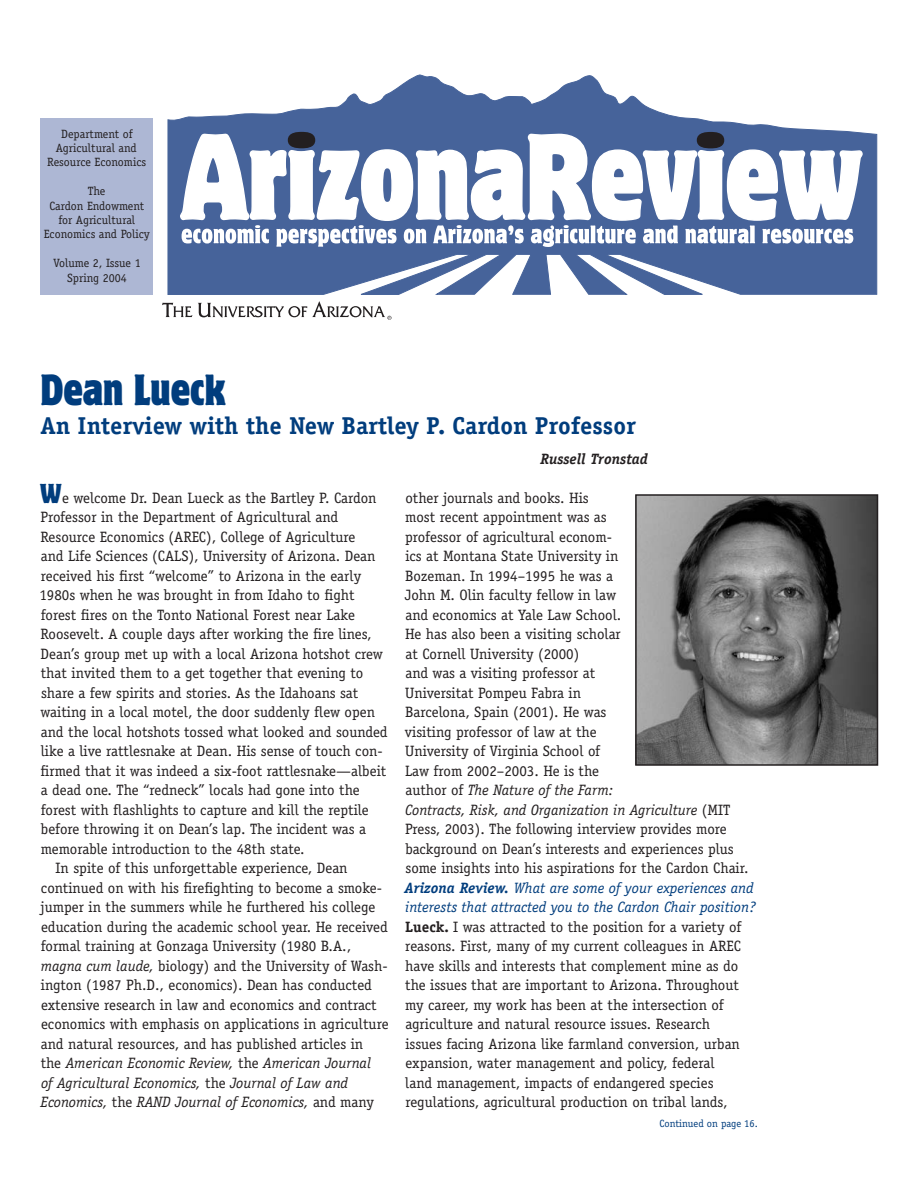
<style>
.page{position:relative;width:918px;height:1188px;background:#fff}
.page>*{position:absolute;margin:0;border:0;box-sizing:border-box;transform-origin:0 0}
.t1{font:condensed 39px "Motter Corpus Std";color:#013d7d}
.t2{font:700 24.45px "Officina Serif";color:#013d7d}
.t3{font:15px/19.5px "Officina Serif";color:#231f20}
.t4{font:italic 15px "Officina Serif";color:#231f20}
.t5{font:italic 700 15px "Officina Serif";color:#231f20}
.t6{font:12px/14.4px "Officina Serif";color:#231f20;text-align:center}
.t7{font:10.5px "Officina Serif";color:#013d7d}
.s1{font-family:"Motter Corpus Std";font-stretch:condensed;font-size:24.45px;color:#013d7d}
.s2{font-style:italic}
.s3{font-style:normal}
.s4{font-weight:700;font-style:italic;color:#013d7d}
.s5{font-style:italic;color:#013d7d}
.s6{font-weight:700}
</style>
<div class="page">
<div style="left:40px;top:119px;width:113px;height:176px;background:#adb7d4"></div>
<svg style="left:168px;top:74px;width:709px;height:221px"></svg>
<svg style="left:179px;top:132px;width:684px;height:115px"></svg>
<svg style="left:698px;top:131px;width:26px;height:18px"></svg>
<svg style="left:288px;top:131px;width:27px;height:17px"></svg>
<div style="left:289px;top:133px;width:25px;height:15px;background:#231f20;border-radius:50%"></div>
<div style="left:288px;top:132px;width:27px;height:16px;border:2px solid #231f20;border-radius:50%"></div>
<div style="left:698px;top:133px;width:25px;height:15px;background:#231f20;border-radius:50%"></div>
<div style="left:697px;top:132px;width:27px;height:16px;border:2px solid #231f20;border-radius:50%"></div>
<svg style="left:162px;top:303px;width:30px;height:14px"></svg>
<svg style="left:198px;top:301px;width:194px;height:19px"></svg>
<img style="left:638px;top:497px;width:237px;height:266px">
<div style="left:635px;top:494px;width:243px;height:272px;border:2px solid #231f20"></div>
<p class="t6" style="left:47px;top:126px;width:100px">Department of<br>Agricultural and<br>Resource Economics</p>
<p class="t6" style="left:44px;top:184px;width:108px">The<br>Cardon Endowment for Agricultural<br>Economics and Policy</p>
<p class="t6" style="left:53px;top:256px;width:89px">Volume 2, Issue 1<br>Spring 2004</p>
<h1 class="t1" style="left:40px;top:366px;width:187px">Dean Lueck</h1>
<h2 class="t2" style="left:40px;top:411px;width:597px">An Interview with the New Bartley P. Cardon Professor</h2>
<p class="t5" style="left:540px;top:450px;width:109px">Russell Tronstad</p>
<p class="t3" style="left:40px;top:488px;width:338px"><span class="s1">W</span>e welcome Dr. Dean Lueck as the Bartley P. Cardon</p>
<p class="t3" style="left:41px;top:507px;width:299px">Professor in the Department of Agricultural and</p>
<p class="t3" style="left:41px;top:527px;width:317px">Resource Economics (AREC), College of Agriculture</p>
<p class="t3" style="left:41px;top:546px;width:336px">and Life Sciences (CALS), University of Arizona. Dean</p>
<p class="t3" style="left:41px;top:566px;width:322px">received his first “welcome” to Arizona in the early</p>
<p class="t3" style="left:39px;top:585px;width:317px">1980s when he was brought in from Idaho to fight</p>
<p class="t3" style="left:41px;top:605px;width:316px">forest fires on the Tonto National Forest near Lake</p>
<p class="t3" style="left:41px;top:624px;width:333px">Roosevelt. A couple days after working the fire lines,</p>
<p class="t3" style="left:41px;top:644px;width:344px">Dean’s group met up with a local Arizona hotshot crew</p>
<p class="t3" style="left:41px;top:663px;width:324px">that invited them to a get together that evening to</p>
<p class="t3" style="left:41px;top:683px;width:319px">share a few spirits and stories. As the Idahoans sat</p>
<p class="t3" style="left:41px;top:702px;width:336px">waiting in a local motel, the door suddenly flew open</p>
<p class="t3" style="left:41px;top:722px;width:348px">and the local hotshots tossed what looked and sounded</p>
<p class="t3" style="left:41px;top:741px;width:344px">like a live rattlesnake at Dean. His sense of touch con-</p>
<p class="t3" style="left:41px;top:761px;width:347px">firmed that it was indeed a six-foot rattlesnake—albeit</p>
<p class="t3" style="left:41px;top:780px;width:320px">a dead one. The “redneck” locals had gone into the</p>
<p class="t3" style="left:41px;top:800px;width:329px">forest with flashlights to capture and kill the reptile</p>
<p class="t3" style="left:41px;top:819px;width:327px">before throwing it on Dean’s lap. The incident was a</p>
<p class="t3" style="left:41px;top:839px;width:265px">memorable introduction to the 48th state.</p>
<p class="t3" style="left:56px;top:858px;width:294px">In spite of this unforgettable experience, Dean</p>
<p class="t3" style="left:41px;top:878px;width:343px">continued on with his firefighting to become a smoke-</p>
<p class="t3" style="left:41px;top:897px;width:336px">jumper in the summers while he furthered his college</p>
<p class="t3" style="left:41px;top:917px;width:348px">education during the academic school year. He received</p>
<p class="t3" style="left:41px;top:936px;width:312px">formal training at Gonzaga University (1980 B.A.,</p>
<p class="t3" style="left:41px;top:956px;width:348px"><span class="s2">magna cum laude,</span> biology) and the University of Wash-</p>
<p class="t3" style="left:41px;top:975px;width:333px">ington (1987 Ph.D., economics). Dean has conducted</p>
<p class="t3" style="left:41px;top:995px;width:337px">extensive research in law and economics and contract</p>
<p class="t3" style="left:41px;top:1014px;width:349px">economics with emphasis on applications in agriculture</p>
<p class="t3" style="left:41px;top:1034px;width:324px">and natural resources, and has published articles in</p>
<p class="t4" style="left:41px;top:1054px;width:332px"><span class="s3">the</span> American Economic Review, <span class="s3">the</span> American Journal</p>
<p class="t4" style="left:41px;top:1074px;width:308px">of Agricultural Economics, <span class="s3">the</span> Journal of Law and</p>
<p class="t4" style="left:41px;top:1093px;width:335px">Economics, <span class="s3">the</span> RAND Journal of Economics, <span class="s3">and many</span></p>
<p class="t3" style="left:404px;top:488px;width:353px">other journals and books. His<br>most recent appointment was as<br>professor of agricultural econom-<br>ics at Montana State University in<br>Bozeman. In 1994–1995 he was a<br>John M. Olin faculty fellow in law<br>and economics at Yale Law School.<br>He has also been a visiting scholar<br>at Cornell University (2000)<br>and was a visiting professor at<br>Universitat Pompeu Fabra in<br>Barcelona, Spain (2001). He was<br>visiting professor of law at the<br>University of Virginia School of<br>Law from 2002–2003. He is the<br>author of <span class="s2">The Nature of the Farm:<br>Contracts, Risk, and Organization in Agriculture</span> (MIT Press, 2003). The following interview provides more background on Dean’s interests and experiences plus some insights into his aspirations for the Cardon Chair.<br><span class="s4">Arizona Review.</span> <span class="s5">What are some of your experiences and interests that attracted you to the Cardon Chair position?<br></span><span class="s6">Lueck.</span> I was attracted to the position for a variety of reasons. First, many of my current colleagues in AREC have skills and interests that complement mine as do the issues that are important to Arizona. Throughout my career, my work has been at the intersection of agriculture and natural resource issues. Research<br>issues facing Arizona like farmland conversion, urban expansion, water management and policy, federal<br>land management, impacts of endangered species regulations, agricultural production on tribal lands,</p>
<p class="t7" style="left:659px;top:1117px;width:100px">Continued on page 16.</p>
</div>
